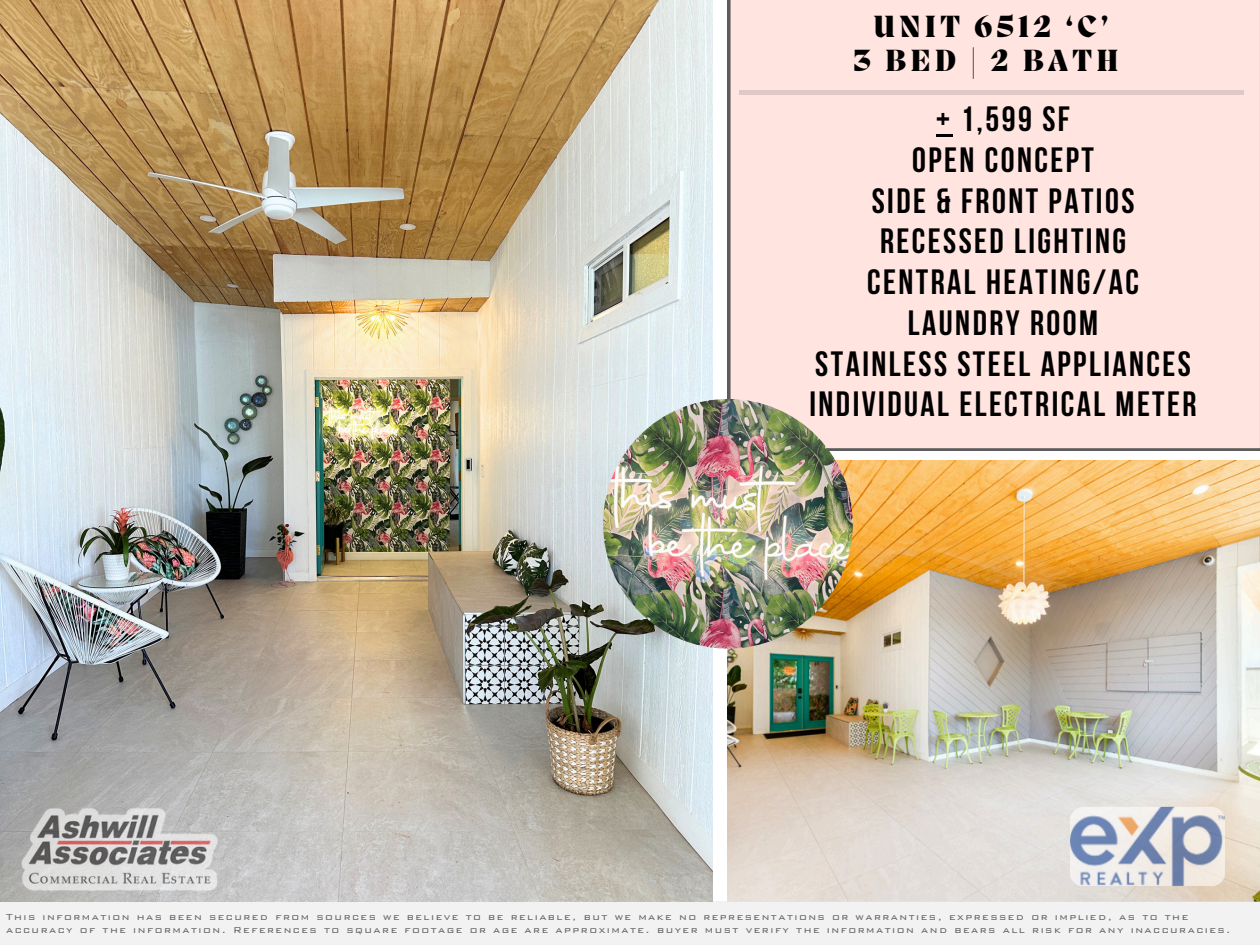
<style>
.page{position:relative;width:1260px;height:945px;background:#fff}
.page>*{position:absolute;margin:0;border:0;box-sizing:border-box;transform-origin:0 0}
.t1{font:700 35px/40.6px "Bebas Neue";letter-spacing:.07em;color:#000;text-align:center}
.t2{font:800 31.5px/34.1px "Migra";letter-spacing:.13em;color:#000;text-align:center}
.t3{font:300 11.38px/12.2px "Bank Gothic BT";letter-spacing:.13em;color:#616060}
</style>
<div class="page">
<img style="left:728px;top:461px;width:532px;height:441px">
<div style="left:728px;top:0;width:532px;height:451px;background:#ffe4e0"></div>
<div style="left:0;top:902px;width:1260px;height:43px;background:#f2f2f2"></div>
<img style="left:0;top:0;width:713px;height:902px">
<img style="left:0;top:800px;width:232px;height:93px">
<img style="left:1070px;top:807px;width:155px;height:80px;border-radius:14px">
<hr style="left:936px;top:134px;width:16px;height:3px;background:#000">
<hr style="left:739px;top:90px;width:504px;height:4px;background:#dfc9c6">
<img style="left:603px;top:399px;width:250px;height:250px;border-radius:50%">
<h1 class="t2" style="left:853px;top:11px;width:267px">UNIT 6512 ‘C’<br>3 BED | 2 BATH</h1>
<h1 class="t1" style="left:809px;top:102px;width:389px">+ 1,599 SF<br>OPEN CONCEPT<br>SIDE &amp; FRONT PATIOS<br>RECESSED LIGHTING<br>CENTRAL HEATING/AC<br>LAUNDRY ROOM<br>STAINLESS STEEL APPLIANCES<br>INDIVIDUAL ELECTRICAL METER</h1>
<p class="t3" style="left:6px;top:911px;width:1226px">This information has been secured from sources we believe to be reliable, but we make no representations or warranties, expressed or implied, as to the accuracy of the information. References to square footage or age are approximate. buyer must verify the information and bears all risk for any inaccuracies.</p>
</div>
